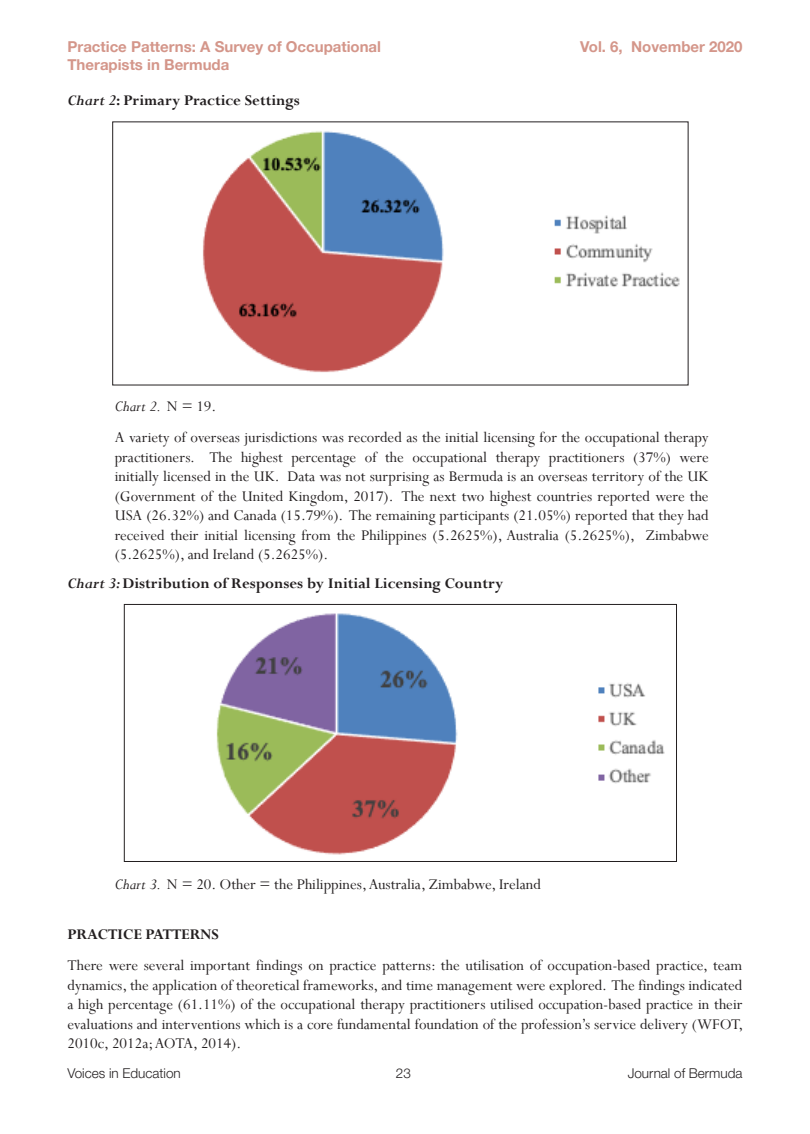
<style>
.page{position:relative;width:810px;height:1134px;background:#fff}
.page>*{position:absolute;margin:0;border:0;box-sizing:border-box;transform-origin:0 0}
.t1{font:16.5px/19.5px "Perpetua";color:#231f20;text-align:justify}
.t2{font:700 16.5px "Perpetua";color:#231f20}
.t3{font:italic 16.5px "Perpetua";color:#231f20}
.t4{font:700 15px "Helvetica Neue LT Pro";color:#d4968a}
.t5{font:300 13.5px "Helvetica Neue LT Pro";color:#231f20}
.s1{font-style:italic}
.s2{font-style:normal}
</style>
<div class="page">
<img style="left:203px;top:131px;width:477px;height:242px">
<img style="left:216px;top:613px;width:449px;height:242px">
<div style="left:124px;top:604px;width:553px;height:258px;border:1px solid #231f20"></div>
<p class="t4" style="left:68px;top:38px;width:315px">Practice Patterns: A Survey of Occupational</p>
<p class="t4" style="left:580px;top:38px;width:164px">Vol. 6, November 2020</p>
<p class="t4" style="left:68px;top:56px;width:163px">Therapists in Bermuda</p>
<p class="t2" style="left:68px;top:90px;width:234px"><span class="s1">Chart 2</span>: Primary Practice Settings</p>
<p class="t3" style="left:115px;top:396px;width:103px">Chart 2. <span class="s2">N = 19.</span></p>
<p class="t1" style="left:115px;top:428px;width:596px">A variety of overseas jurisdictions was recorded as the initial licensing for the occupational therapy practitioners. The highest percentage of the occupational therapy practitioners (37%) were initially licensed in the UK. Data was not surprising as Bermuda is an overseas territory of the UK (Government of the United Kingdom, 2017). The next two highest countries reported were the USA (26.32%) and Canada (15.79%). The remaining participants (21.05%) reported that they had received their initial licensing from the Philippines (5.2625%), Australia (5.2625%), Zimbabwe (5.2625%), and Ireland (5.2625%).</p>
<p class="t2" style="left:68px;top:573px;width:437px"><span class="s1">Chart 3:</span> Distribution of Responses by Initial Licensing Country</p>
<p class="t1" style="left:115px;top:875px;width:428px"><span class="s1">Chart 3.</span> N = 20. Other = the Philippines, Australia, Zimbabwe, Ireland</p>
<p class="t2" style="left:68px;top:924px;width:153px">PRACTICE PATTERNS</p>
<p class="t1" style="left:68px;top:956px;width:677px">There were several important findings on practice patterns: the utilisation of occupation-based practice, team dynamics, the application of theoretical frameworks, and time management were explored. The findings indicated a high percentage (61.11%) of the occupational therapy practitioners utilised occupation-based practice in their evaluations and interventions which is a core fundamental foundation of the profession’s service delivery (WFOT, 2010c, 2012a; AOTA, 2014).</p>
<p class="t5" style="left:68px;top:1065px;width:115px">Voices in Education</p>
<p class="t5" style="left:396px;top:1065px;width:17px">23</p>
<p class="t5" style="left:628px;top:1065px;width:116px">Journal of Bermuda</p>
</div>
